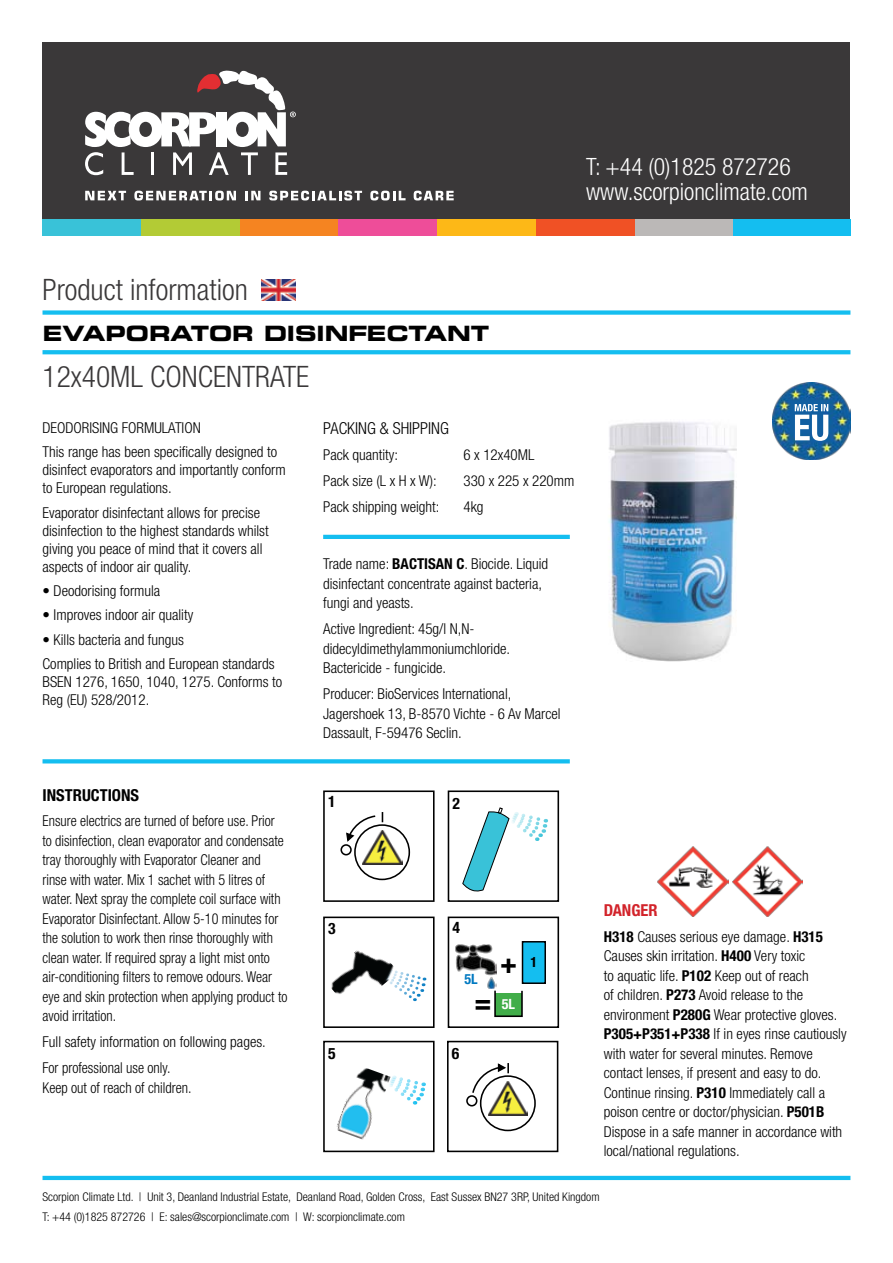
<style>
.page{position:relative;width:893px;height:1263px;background:#fff}
.page>*{position:absolute;margin:0;border:0;box-sizing:border-box;transform-origin:0 0}
.t1{font:300 condensed 29.55px "Helvetica Neue";color:#3a3839}
.t2{font:700 condensed 28.35px "Helvetica Neue";color:#000}
.t3{font:300 condensed 23.85px/24.9px "Helvetica Neue";color:#fff}
.t4{font:700 expanded 21px "Square 721 BT";color:#000}
.t5{font:300 condensed 16.5px "Helvetica Neue";color:#000}
.t6{font:700 condensed 16.5px "Helvetica Neue";color:#000}
.t7{font:700 condensed 16.5px "Helvetica Neue";color:#d2232a}
.t8{font:700 condensed 15.75px "Helvetica Neue";color:#000}
.t9{font:300 condensed 15px/19.5px "Helvetica Neue";color:#000}
.t10{font:300 condensed 15px/19.5px "Helvetica Neue";color:#000;scale:.94 1}
.t11{font:300 condensed 15px "Helvetica Neue";color:#000;scale:.95 1}
.t12{font:700 condensed 14.1px "Helvetica Neue";color:#fff}
.t13{font:700 condensed 14.1px "Helvetica Neue";color:#0079c1}
.t14{font:700 condensed 14.1px "Helvetica Neue";color:#000}
.t15{font:300 condensed 12px/19.5px "Helvetica Neue";color:#000}
.s1{font-weight:700}
.s2{font-size:28.35px;color:#000}
</style>
<div class="page">
<img style="left:609px;top:421px;width:128px;height:241px">
<div style="left:43px;top:43px;width:807px;height:176px;background:#3a3839"></div>
<svg style="left:85px;top:191px;width:41px;height:9px"></svg>
<svg style="left:134px;top:191px;width:102px;height:9px"></svg>
<svg style="left:245px;top:191px;width:15px;height:9px"></svg>
<svg style="left:269px;top:191px;width:93px;height:9px"></svg>
<svg style="left:370px;top:191px;width:36px;height:9px"></svg>
<svg style="left:414px;top:191px;width:40px;height:9px"></svg>
<svg style="left:85px;top:70px;width:211px;height:105px"></svg>
<div style="left:43px;top:219px;width:98px;height:17px;background:#39c2d8"></div>
<div style="left:437px;top:219px;width:99px;height:17px;background:#fdb817"></div>
<div style="left:240px;top:219px;width:98px;height:17px;background:#f58421"></div>
<div style="left:634px;top:219px;width:99px;height:17px;background:#bbb8b7"></div>
<div style="left:141px;top:219px;width:99px;height:17px;background:#b3cb35"></div>
<div style="left:536px;top:219px;width:98px;height:17px;background:#f05125"></div>
<div style="left:338px;top:219px;width:99px;height:17px;background:#ee4d99"></div>
<div style="left:733px;top:219px;width:117px;height:17px;background:#14bef0"></div>
<hr style="left:43px;top:1176px;width:807px;height:4px;background:#14bef0">
<svg style="left:43px;top:759px;width:527px;height:4px;background:#21c1f0"></svg>
<hr style="left:323px;top:535px;width:247px;height:4px;background:#14bef0">
<div style="left:43px;top:310px;width:807px;height:5px;background:#14bef0"></div>
<svg style="left:43px;top:350px;width:807px;height:4px;background:#1bbff0"></svg>
<img style="left:773px;top:382px;width:77px;height:78px">
<svg style="left:795px;top:404px;width:33px;height:37px"></svg>
<img style="left:262px;top:280px;width:34px;height:20px">
<img style="left:658px;top:847px;width:70px;height:70px">
<img style="left:732px;top:847px;width:70px;height:70px">
<svg style="left:323px;top:916px;width:112px;height:112px"></svg>
<svg style="left:323px;top:1040px;width:112px;height:113px"></svg>
<svg style="left:447px;top:790px;width:113px;height:112px"></svg>
<svg style="left:323px;top:790px;width:112px;height:112px"></svg>
<svg style="left:447px;top:1040px;width:112px;height:113px"></svg>
<svg style="left:447px;top:916px;width:113px;height:112px"></svg>
<img style="left:455px;top:945px;width:42px;height:44px">
<div style="left:495px;top:993px;width:27px;height:23px;background:#41ad49"></div>
<div style="left:494px;top:990px;width:29px;height:27px;border:2px solid #000"></div>
<div style="left:522px;top:942px;width:23px;height:41px;background:#14bef0"></div>
<div style="left:522px;top:941px;width:24px;height:43px;border:2px solid #000"></div>
<h3 class="t3" style="left:586px;top:154px;width:223px">T: +44 (0)1825 872726 www.scorpionclimate.com</h3>
<h1 class="t1" style="left:43px;top:273px;width:207px">Product information</h1>
<h3 class="t4" style="left:43px;top:320px;width:448px">EVAPORATOR DISINFECTANT</h3>
<h1 class="t1" style="left:43px;top:360px;width:268px">12x40ML CONCENTRATE</h1>
<p class="t9" style="left:43px;top:415px;width:236px;line-height:24.3px">DEODORISING FORMULATION<br>This range has been specifically designed to</p>
<p class="t9" style="left:43px;top:461px;width:245px;line-height:18px">disinfect evaporators and importantly conform to European regulations.</p>
<p class="t9" style="left:43px;top:503px;width:228px;line-height:18px">Evaporator disinfectant allows for precise disinfection to the highest standards whilst giving you peace of mind that it covers all aspects of indoor air quality.</p>
<p class="t9" style="left:43px;top:581px;width:119px">• Deodorising formula</p>
<p class="t9" style="left:43px;top:605px;width:152px">• Improves indoor air quality</p>
<p class="t9" style="left:43px;top:627px;width:234px;line-height:24.3px">• Kills bacteria and fungus<br>Complies to British and European standards</p>
<p class="t9" style="left:43px;top:673px;width:241px;line-height:18px">BSEN 1276, 1650, 1040, 1275. Conforms to<br>Reg (EU) 528/2012.</p>
<p class="t6" style="left:43px;top:785px;width:98px">INSTRUCTIONS</p>
<p class="t10" style="left:43px;top:811px;width:262px">Ensure electrics are turned of before use. Prior to disinfection, clean evaporator and condensate tray thoroughly with Evaporator Cleaner and rinse with water. Mix 1 sachet with 5 litres of water. Next spray the complete coil surface with Evaporator Disinfectant. Allow 5-10 minutes for the solution to work then rinse thoroughly with clean water. If required spray a light mist onto air-conditioning filters to remove odours. Wear eye and skin protection when applying product to avoid irritation.</p>
<p class="t9" style="left:43px;top:1029px;width:225px;line-height:26px">Full safety information on following pages.<br>For professional use only.</p>
<p class="t11" style="left:43px;top:1079px;width:158px">Keep out of reach of children.</p>
<p class="t5" style="left:323px;top:419px;width:127px">PACKING &amp; SHIPPING</p>
<p class="t9" style="left:323px;top:445px;width:76px">Pack quantity:</p>
<p class="t9" style="left:463px;top:445px;width:72px">6 x 12x40ML</p>
<p class="t9" style="left:323px;top:471px;width:115px">Pack size (L x H x W):</p>
<p class="t9" style="left:463px;top:471px;width:112px">330 x 225 x 220mm</p>
<p class="t9" style="left:323px;top:497px;width:118px">Pack shipping weight:</p>
<p class="t9" style="left:463px;top:497px;width:21px">4kg</p>
<p class="t9" style="left:323px;top:554px;width:227px">Trade name: <span class="s1">BACTISAN C</span>. Biocide. Liquid disinfectant concentrate against bacteria, fungi and yeasts.</p>
<p class="t9" style="left:323px;top:619px;width:188px">Active Ingredient: 45g/l N,N&shy;didecyldimethylammoniumchloride.<br>Bactericide - fungicide.</p>
<p class="t9" style="left:323px;top:684px;width:239px">Producer: BioServices International,<br>Jagershoek 13, B-8570 Vichte - 6 Av Marcel<br>Dassault, F-59476 Seclin.</p>
<p class="t8" style="left:328px;top:792px;width:9px">1</p>
<p class="t8" style="left:453px;top:794px;width:9px">2</p>
<p class="t8" style="left:328px;top:919px;width:9px">3</p>
<p class="t8" style="left:328px;top:1044px;width:9px">5</p>
<p class="t8" style="left:452px;top:918px;width:9px">4</p>
<h2 class="t2" style="left:500px;top:946px;width:18px">+</h2>
<p class="t12" style="left:475px;top:995px;width:42px"><span class="s2">=</span> 5L</p>
<p class="t13" style="left:464px;top:971px;width:15px">5L</p>
<p class="t8" style="left:452px;top:1043px;width:9px">6</p>
<p class="t14" style="left:531px;top:953px;width:8px">1</p>
<p class="t7" style="left:604px;top:900px;width:54px">DANGER</p>
<p class="t9" style="left:604px;top:926px;width:244px"><span class="s1">H318</span> Causes serious eye damage. <span class="s1">H315<br></span>Causes skin irritation. <span class="s1">H400</span> Very toxic<br>to aquatic life. <span class="s1">P102</span> Keep out of reach<br>of children. <span class="s1">P273</span> Avoid release to the environment <span class="s1">P280G</span> Wear protective gloves.<br><span class="s1">P305+P351+P338</span> If in eyes rinse cautiously with water for several minutes. Remove contact lenses, if present and easy to do.<br>Continue rinsing. <span class="s1">P310</span> Immediately call a poison centre or doctor/physician. <span class="s1">P501B </span>Dispose in a safe manner in accordance with local/national regulations.</p>
<p class="t15" style="left:43px;top:1187px;width:559px">Scorpion Climate Ltd. | Unit 3, Deanland Industrial Estate, Deanland Road, Golden Cross, East Sussex BN27 3RP, United Kingdom<br>T: +44 (0)1825 872726 | E: sales@scorpionclimate.com | W: scorpionclimate.com</p>
</div>
